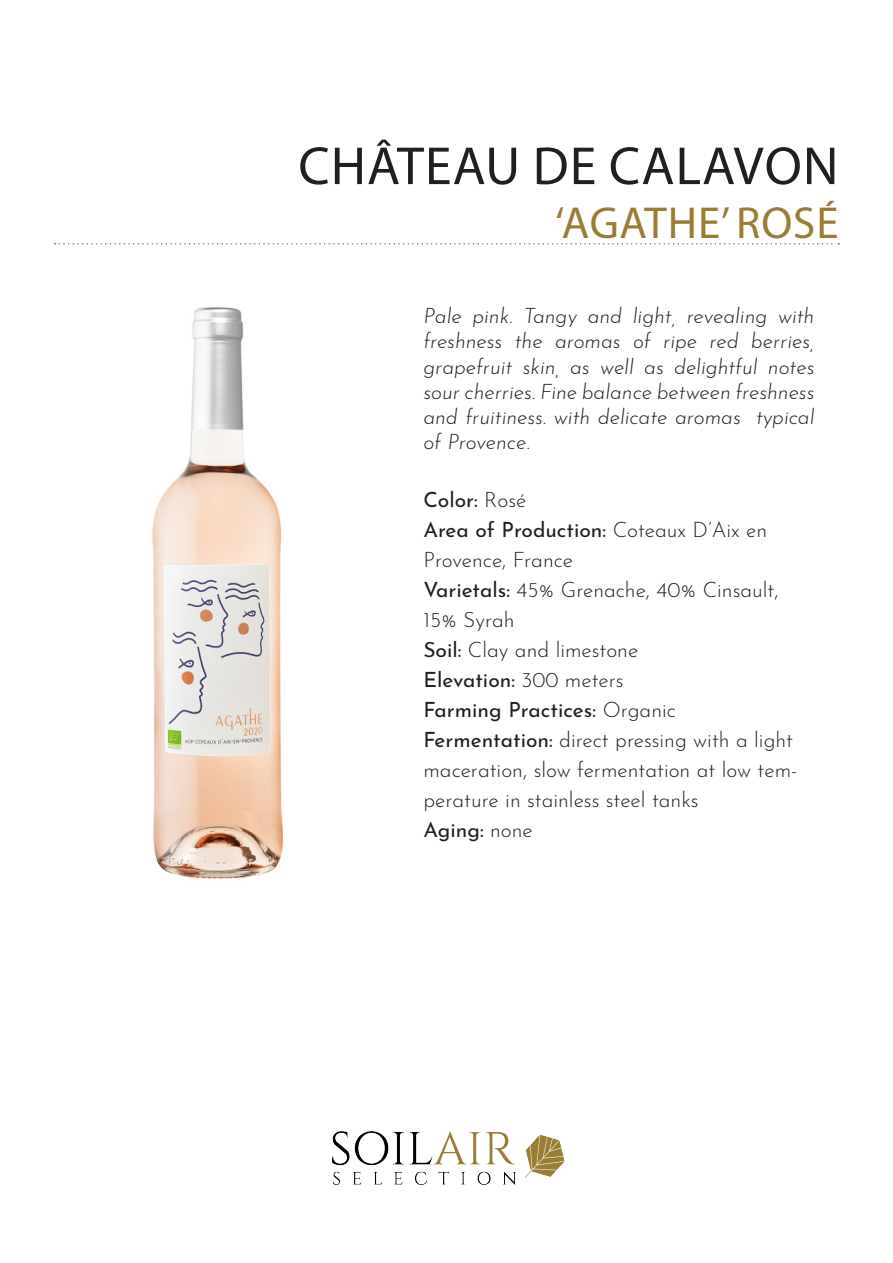
<style>
.page{position:relative;width:893px;height:1263px;background:#fff}
.page>*{position:absolute;margin:0;border:0;box-sizing:border-box;transform-origin:0 0}
.Wines{font:54px "Myriad Pro";letter-spacing:.02em;color:#231f20}
.Wines-2{font:45px "Myriad Pro";letter-spacing:.02em;color:#997d35}
.Wines-3{font:italic 300 21px/25.2px "Josefin Sans";color:#231f20;text-align:justify}
.Wines-4{font:300 21px/30px "Josefin Sans";color:#231f20}
.Wines-5{font:21px "Josefin Sans";color:#231f20}
.s1{font-weight:300}
.s2{font-weight:400}
</style>
<div class="page">
<img style="left:333px;top:1131px;width:232px;height:53px">
<img style="left:152px;top:307px;width:132px;height:572px">
<svg style="left:55px;top:243px;width:784px;height:2px"></svg>
<p class="Wines" style="left:298px;top:133px;width:542px">CHÂTEAU DE CALAVON</p>
<p class="Wines-2" style="left:555px;top:195px;width:285px">‘AGATHE’ ROSÉ</p>
<p class="Wines-3" style="left:423px;top:301px;width:392px">Pale pink. Tangy and light, revealing with freshness the aromas of ripe red berries, grapefruit skin, as well as delightful notes sour cherries. Fine balance between freshness and fruitiness. with delicate aromas typical of Provence.</p>
<p class="Wines-5" style="left:423px;top:482px;width:104px">Color: <span class="s1">Rosé</span></p>
<p class="Wines-5" style="left:423px;top:512px;width:345px">Area of Production: <span class="s1">Coteaux D’Aix en</span></p>
<p class="Wines-4" style="left:423px;top:542px;width:151px">Provence, France</p>
<p class="Wines-4" style="left:423px;top:572px;width:357px"><span class="s2">Varietals:</span> 45% Grenache, 40% Cinsault,<br>15% Syrah</p>
<p class="Wines-4" style="left:423px;top:632px;width:216px"><span class="s2">Soil:</span> Clay and limestone</p>
<p class="Wines-5" style="left:423px;top:662px;width:202px">Elevation: <span class="s1">300 meters</span></p>
<p class="Wines-5" style="left:423px;top:692px;width:254px">Farming Practices: <span class="s1">Organic</span></p>
<p class="Wines-4" style="left:423px;top:722px;width:376px"><span class="s2">Fermentation:</span> direct pressing with a light maceration, slow fermentation at low tem&shy;perature in stainless steel tanks</p>
<p class="Wines-5" style="left:423px;top:812px;width:111px">Aging: <span class="s1">none</span></p>
</div>
